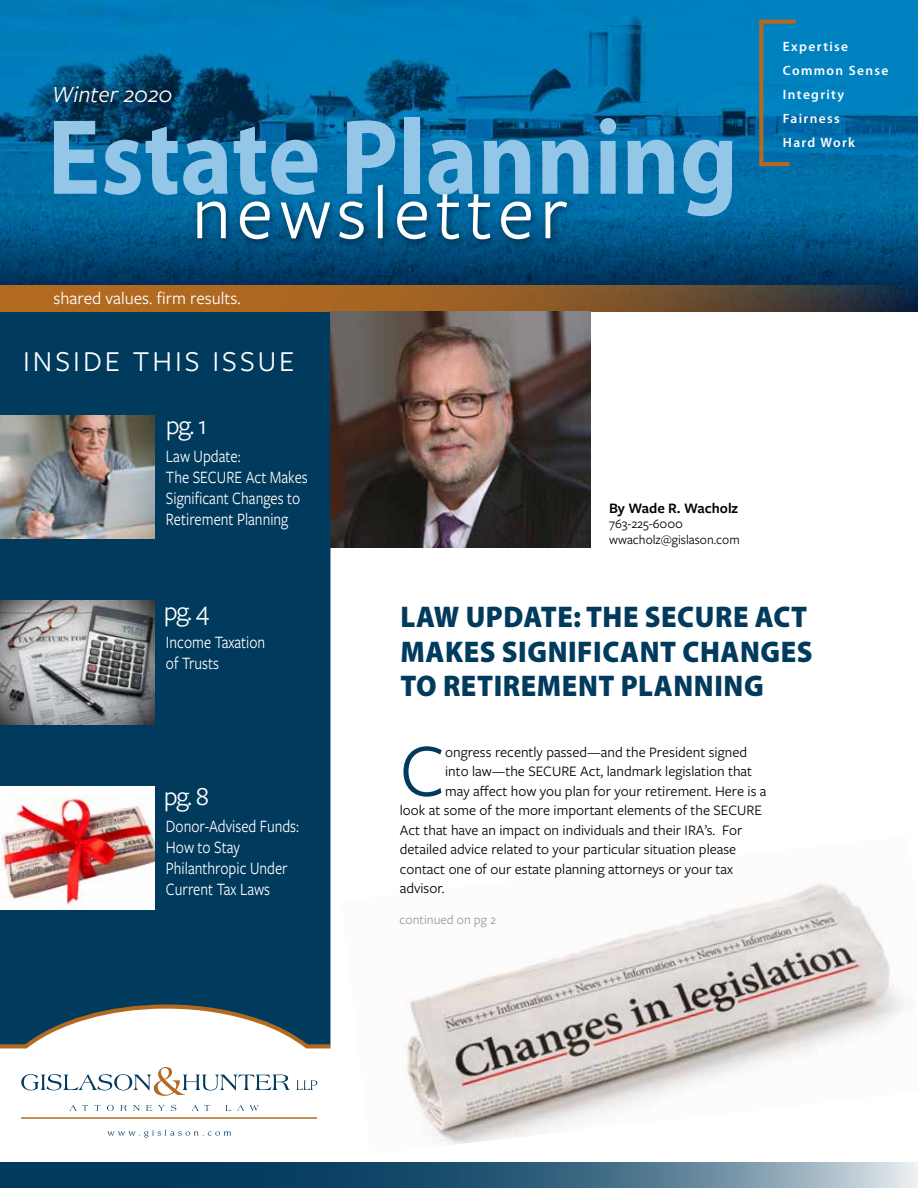
<style>
.page{position:relative;width:918px;height:1188px;background:#fff}
.page>*{position:absolute;margin:0;border:0;box-sizing:border-box;transform-origin:0 0}
.t1{font:700 108px "Myriad Pro";color:#94c6e8;scale:.92 1}
.t2{font:78px "Freight Sans Pro";letter-spacing:.07em;color:#fff}
.t3{font:77.4px "Freight Sans Pro";color:#003a5d}
.t4{font:900 30px/34.5px "Myriad Pro";letter-spacing:.02em;color:#003a5d;scale:.94 1}
.t5{font:30px "Freight Sans Pro";letter-spacing:.1em;color:#fff}
.t6{font:27.15px "Freight Sans Pro";color:#fff}
.t7{font:italic 24px "Freight Sans Pro";color:#fff}
.t8{font:18px/21px "Freight Sans Pro";color:#fff;scale:.85 1}
.t9{font:18px "Freight Sans Pro";color:#fff}
.t10{font:15px "Freight Sans Pro";color:#000001}
.t11{font:600 15px "Freight Sans Pro";color:#000001}
.t12{font:600 13.5px/24px "Myriad Pro";letter-spacing:.1em;color:#fff}
.t13{font:13.5px/16.5px "Freight Sans Pro";color:#000001}
.t14{font:13.5px "Freight Sans Pro";color:#989998}
</style>
<div class="page">
<img style="left:405px;top:883px;width:501px;height:261px">
<div style="left:0;top:312px;width:330px;height:690px;background:#003a5d"></div>
<svg style="left:0;top:1002px;width:331px;height:47px"></svg>
<img style="left:0;top:0;width:918px;height:212px">
<svg style="left:0;top:212px;width:918px;height:73px;background:#004877"></svg>
<svg style="left:0;top:285px;width:918px;height:27px;background:#875829"></svg>
<svg style="left:0;top:1162px;width:918px;height:26px;background:#3a6781"></svg>
<svg style="left:107px;top:1130px;width:124px;height:8px"></svg>
<svg style="left:21px;top:1067px;width:269px;height:29px"></svg>
<svg style="left:296px;top:1080px;width:21px;height:10px"></svg>
<svg style="left:70px;top:1105px;width:18px;height:6px"></svg>
<svg style="left:94px;top:1105px;width:6px;height:6px"></svg>
<svg style="left:107px;top:1105px;width:7px;height:6px"></svg>
<svg style="left:120px;top:1105px;width:7px;height:6px"></svg>
<svg style="left:133px;top:1105px;width:7px;height:6px"></svg>
<svg style="left:146px;top:1105px;width:6px;height:6px"></svg>
<svg style="left:158px;top:1105px;width:7px;height:6px"></svg>
<svg style="left:171px;top:1105px;width:5px;height:6px"></svg>
<svg style="left:192px;top:1105px;width:18px;height:6px"></svg>
<svg style="left:225px;top:1105px;width:6px;height:6px"></svg>
<svg style="left:237px;top:1105px;width:7px;height:6px"></svg>
<svg style="left:250px;top:1105px;width:9px;height:6px"></svg>
<hr style="left:21px;top:1117px;width:296px;height:2px;background:#b36a20">
<div style="left:192px;top:180px;width:384px;height:69px;background:#000001;opacity:.5"></div>
<div style="left:48px;top:79px;width:131px;height:30px;background:#000001;opacity:.76"></div>
<img style="left:0;top:416px;width:154px;height:123px">
<img style="left:0;top:601px;width:154px;height:123px">
<div style="left:0;top:786px;width:154px;height:123px;background:#fff"></div>
<img style="left:0;top:797px;width:154px;height:108px">
<svg style="left:757px;top:17px;width:43px;height:151px;background:#1778a4"></svg>
<img style="left:330px;top:312px;width:261px;height:235px">
<h3 class="t7" style="left:52px;top:78px;width:122px">Winter 2020</h3>
<h1 class="t1" style="left:47px;top:97px;width:752px">Estate Planning</h1>
<h2 class="t2" style="left:192px;top:161px;width:377px">newsletter</h2>
<p class="t9" style="left:54px;top:286px;width:189px">shared values. firm results.</p>
<h3 class="t5" style="left:23px;top:341px;width:273px">INSIDE THIS ISSUE</h3>
<h3 class="t6" style="left:166px;top:408px;width:42px">pg. 1</h3>
<p class="t8" style="left:166px;top:445px;width:168px">Law Update:<br>The SECURE Act Makes<br>Significant Changes to<br>Retirement Planning</p>
<p class="t11" style="left:609px;top:498px;width:131px">By Wade R. Wacholz</p>
<p class="t13" style="left:609px;top:515px;width:132px">763-225-6000 wwacholz@gislason.com</p>
<p class="t12" style="left:783px;top:34px;width:107px">Expertise<br>Common Sense<br>Integrity<br>Fairness<br>Hard Work</p>
<h3 class="t6" style="left:164px;top:593px;width:47px">pg. 4</h3>
<p class="t8" style="left:166px;top:631px;width:118px">Income Taxation of Trusts</p>
<h3 class="t6" style="left:164px;top:778px;width:47px">pg. 8</h3>
<p class="t8" style="left:166px;top:815px;width:158px">Donor-Advised Funds:<br>How to Stay<br>Philanthropic Under<br>Current Tax Laws</p>
<h3 class="t4" style="left:400px;top:600px;width:440px">LAW UPDATE: THE SECURE ACT<br>MAKES SIGNIFICANT CHANGES<br>TO RETIREMENT PLANNING</h3>
<h3 class="t3" style="left:400px;top:719px;width:47px">C</h3>
<p class="t10" style="left:445px;top:742px;width:303px">ongress recently passed—and the President signed</p>
<p class="t10" style="left:445px;top:761px;width:308px">into law—the SECURE Act, landmark legislation that</p>
<p class="t10" style="left:445px;top:781px;width:323px">may affect how you plan for your retirement. Here is a</p>
<p class="t10" style="left:400px;top:800px;width:364px">look at some of the more important elements of the SECURE</p>
<p class="t10" style="left:400px;top:820px;width:344px">Act that have an impact on individuals and their IRA’s. For</p>
<p class="t10" style="left:400px;top:839px;width:338px">detailed advice related to your particular situation please</p>
<p class="t10" style="left:400px;top:859px;width:335px">contact one of our estate planning attorneys or your tax</p>
<p class="t10" style="left:400px;top:878px;width:46px">advisor.</p>
<p class="t14" style="left:400px;top:911px;width:98px">continued on pg 2</p>
</div>
